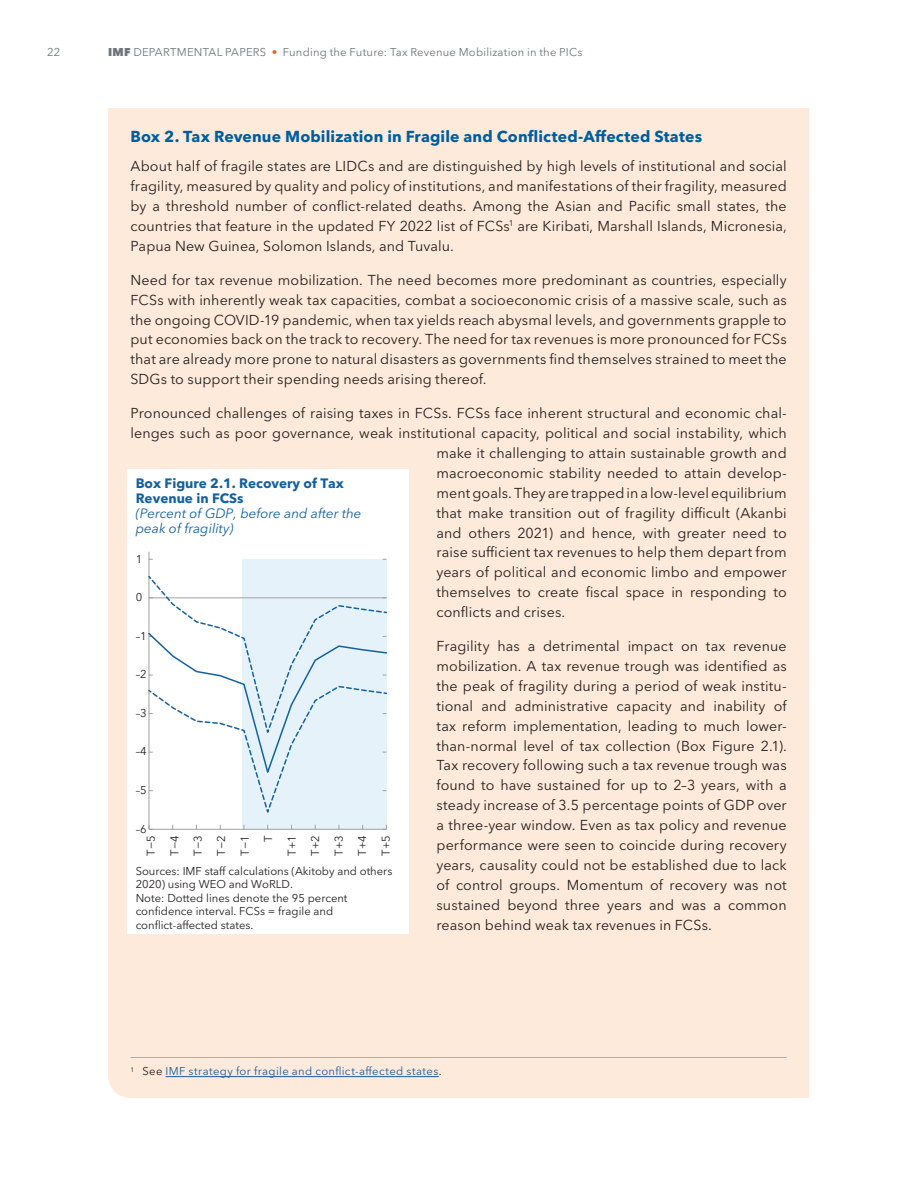
<style>
.page{position:relative;width:918px;height:1188px;background:#fff}
.page>*{position:absolute;margin:0;border:0;box-sizing:border-box;transform-origin:0 0}
.H8__Boxes{font:700 15.75px "Avenir Next W1 G";letter-spacing:.01em;color:#005e9e}
.t1{font:14.25px/20px "Avenir Next W1 G";letter-spacing:.01em;color:#231f20;text-align:justify}
.t2{font:italic 13.5px/15px "Avenir Next W1 G";color:#13609f}
.t3{font:11.25px/23.5px "Avenir Next W1 G";color:#231f20}
.Folio{font:11.25px "Avenir Next W1 G";letter-spacing:.015em;color:#70757a}
.Footnotes{font:11.25px "Avenir Next W1 G";letter-spacing:.035em;color:#175d9e}
.s1{font-weight:800}
.s2{color:#f26221}
.s3{font-weight:700;font-style:normal}
.s4{color:#231f20}
</style>
<div class="page">
<div style="left:108px;top:108px;width:701px;height:990px;background:#feeada"></div>
<hr style="left:130px;top:1057px;width:657px;height:1px;background:#acadaf">
<hr style="left:166px;top:1076px;width:273px;height:1px;background:#175d9e">
<div style="left:128px;top:469px;width:281px;height:465px;background:#fff"></div>
<div style="left:242px;top:559px;width:144px;height:270px;background:#e5f2fa"></div>
<hr style="left:149px;top:829px;width:237px;height:1px;background:#a0a0a3">
<hr style="left:149px;top:552px;width:1px;height:277px;background:#a0a0a3">
<svg style="left:148px;top:574px;width:240px;height:243px"></svg>
<p class="Folio" style="left:47px;top:43px;width:15px">22</p>
<p class="Folio" style="left:108px;top:43px;width:476px"><span class="s1">IMF</span> DEPARTMENTAL PAPERS <span class="s2">•</span> Funding the Future: Tax Revenue Mobilization in the PICs</p>
<p class="H8__Boxes" style="left:130px;top:124px;width:573px">Box 2. Tax Revenue Mobilization in Fragile and Conflicted-Affected States</p>
<p class="t1" style="left:130px;top:155px;width:658px">About half of fragile states are LIDCs and are distinguished by high levels of institutional and social fragility, measured by quality and policy of institutions, and manifestations of their fragility, measured by a threshold number of conflict-related deaths. Among the Asian and Pacific small states, the countries that feature in the updated FY 2022 list of FCSs<sup>1</sup> are Kiribati, Marshall Islands, Micronesia, Papua New Guinea, Solomon Islands, and Tuvalu.</p>
<p class="t1" style="left:130px;top:268px;width:658px">Need for tax revenue mobilization. The need becomes more predominant as countries, especially FCSs with inherently weak tax capacities, combat a socioeconomic crisis of a massive scale, such as the ongoing COVID-19 pandemic, when tax yields reach abysmal levels, and governments grapple to put economies back on the track to recovery. The need for tax revenues is more pronounced for FCSs that are already more prone to natural disasters as governments find themselves strained to meet the SDGs to support their spending needs arising thereof.</p>
<p class="t1" style="left:130px;top:402px;width:658px">Pronounced challenges of raising taxes in FCSs. FCSs face inherent structural and economic chal-</p>
<p class="t1" style="left:130px;top:421px;width:658px">lenges such as poor governance, weak institutional capacity, political and social instability, which</p>
<p class="t1" style="left:436px;top:441px;width:352px">make it challenging to attain sustainable growth and</p>
<p class="t1" style="left:436px;top:461px;width:352px">macroeconomic stability needed to attain develop-</p>
<p class="t1" style="left:436px;top:481px;width:352px">ment goals. They are trapped in a low-level equilibrium</p>
<p class="t1" style="left:436px;top:501px;width:352px">that make transition out of fragility difficult (Akanbi</p>
<p class="t1" style="left:436px;top:521px;width:352px">and others 2021) and hence, with greater need to</p>
<p class="t1" style="left:436px;top:541px;width:352px">raise sufficient tax revenues to help them depart from</p>
<p class="t1" style="left:436px;top:561px;width:352px">years of political and economic limbo and empower</p>
<p class="t1" style="left:436px;top:581px;width:352px">themselves to create fiscal space in responding to</p>
<p class="t1" style="left:436px;top:601px;width:130px">conflicts and crises.</p>
<p class="t1" style="left:436px;top:634px;width:352px">Fragility has a detrimental impact on tax revenue mobilization. A tax revenue trough was identified as the peak of fragility during a period of weak institu&shy;tional and administrative capacity and inability of tax reform implementation, leading to much lower&shy;than-normal level of tax collection (Box Figure 2.1).<br>Tax recovery following such a tax revenue trough was found to have sustained for up to 2–3 years, with a steady increase of 3.5 percentage points of GDP over a three-year window. Even as tax policy and revenue performance were seen to coincide during recovery years, causality could not be established due to lack of control groups. Momentum of recovery was not sustained beyond three years and was a common reason behind weak tax revenues in FCSs.</p>
<p class="t2" style="left:136px;top:474px;width:227px"><span class="s3">Box Figure 2.1. Recovery of Tax<br>Revenue in FCSs<br></span>(Percent of GDP, before and after the peak of fragility)</p>
<p class="t3" style="left:136px;top:546px;width:8px">1</p>
<p class="t3" style="left:136px;top:584px;width:8px">0</p>
<p class="t3" style="left:136px;top:623px;width:13px">–1</p>
<p class="t3" style="left:136px;top:662px;width:13px">–2</p>
<p class="t3" style="left:136px;top:700px;width:13px">–3</p>
<p class="t3" style="left:136px;top:739px;width:13px">–4</p>
<p class="t3" style="left:136px;top:777px;width:13px">–5</p>
<p class="t3" style="left:136px;top:816px;width:13px">–6</p>
<p class="t3" style="left:138px;top:856px;width:22px;text-align:right;rotate:-90deg">T−5<br>T−4<br>T−3<br>T−2<br>T−1<br>T<br>T+1<br>T+2<br>T+3<br>T+4<br>T+5</p>
<p class="t3" style="left:136px;top:863px;width:258px;line-height:13.5px">Sources: IMF staff calculations (Akitoby and others 2020) using WEO and WoRLD.<br>Note: Dotted lines denote the 95 percent confidence interval. FCSs = fragile and conflict-affected states.</p>
<p class="Footnotes" style="left:130px;top:1063px;width:313px"><sup>1</sup> <span class="s4">See</span> IMF strategy for fragile and conflict-affected states<span class="s4">.</span></p>
</div>
